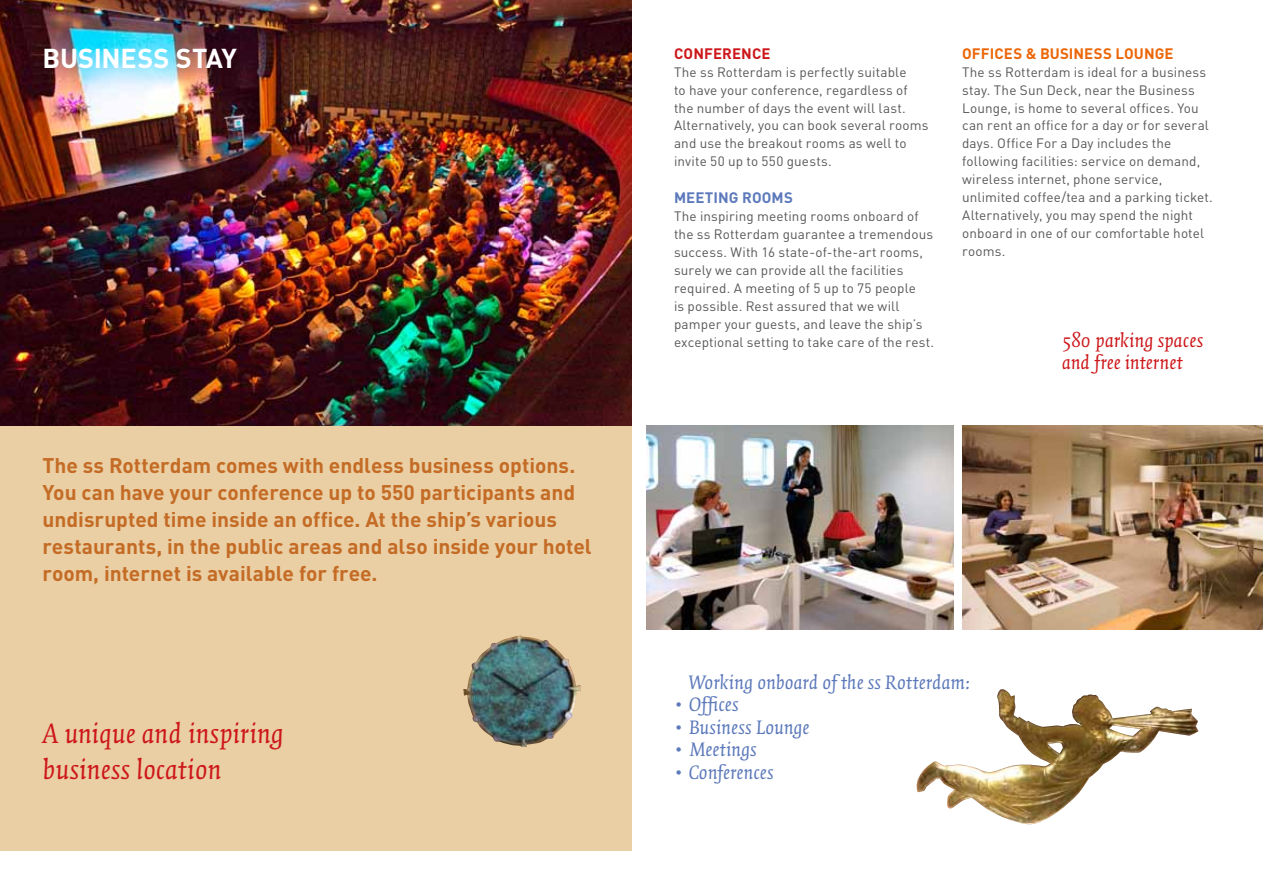
<style>
.page{position:relative;width:1263px;height:893px;background:#fff}
.page>*{position:absolute;margin:0;border:0;box-sizing:border-box;transform-origin:0 0}
.t1{font:italic 30px/36px "Quadraat";color:#cd171a}
.t2{font:700 27px "DIN";color:#fff}
.t3{font:700 21px/27px "DIN";letter-spacing:-.005em;color:#c46b25}
.t4{font:italic 21px "Quadraat";color:#5c79bb}
.t5{font:italic 21px/22.5px "Quadraat";color:#cd171a}
.t6{font:700 15px "DIN";letter-spacing:.01em;color:#ec6608}
.t7{font:700 15px "DIN";color:#5c79bb}
.t8{font:700 15px "DIN";color:#cd171a}
.t9{font:13.5px/18px "DIN";letter-spacing:.01em;color:#575756}
</style>
<div class="page">
<div style="left:0;top:425px;width:631px;height:425px;background:#eacfa4"></div>
<img style="left:0;top:0;width:631px;height:425px">
<img style="left:463px;top:636px;width:118px;height:111px">
<img style="left:646px;top:425px;width:308px;height:204px">
<img style="left:962px;top:425px;width:301px;height:204px">
<img style="left:916px;top:689px;width:282px;height:136px">
<h2 class="t2" style="left:43px;top:40px;width:34px">BUSINESS</h2>
<h2 class="t2" style="left:176px;top:40px;width:62px">STAY</h2>
<p class="t3" style="left:43px;top:451px;width:551px">The ss Rotterdam comes with endless business options.<br>You can have your conference up to 550 participants and undisrupted time inside an office. At the ship’s various restaurants, in the public areas and also inside your hotel room, internet is available for free.</p>
<h1 class="t1" style="left:43px;top:716px;width:243px">A unique and inspiring business location</h1>
<p class="t8" style="left:674px;top:43px;width:21px">CONFEREN</p>
<p class="t8" style="left:752px;top:43px;width:18px">CE</p>
<p class="t9" style="left:674px;top:62px;width:256px">The ss Rotterdam is perfectly suitable<br>to have your conference, regardless of the number of days the event will last.<br>Alternatively, you can book several rooms and use the breakout rooms as well to invite 50 up to 550 guests.</p>
<p class="t7" style="left:674px;top:187px;width:10px">MEETIN</p>
<p class="t7" style="left:729px;top:187px;width:24px">G ROOMS</p>
<p class="t9" style="left:674px;top:206px;width:262px">The inspiring meeting rooms onboard of the ss Rotterdam guarantee a tremendous success. With 16 state-of-the-art rooms, surely we can provide all the facilities required. A meeting of 5 up to 75 people<br>is possible. Rest assured that we will pamper your guests, and leave the ship’s exceptional setting to take care of the rest.</p>
<p class="t6" style="left:962px;top:43px;width:213px">Offices &amp; Business Lounge</p>
<p class="t9" style="left:962px;top:62px;width:252px">The ss Rotterdam is ideal for a business stay. The Sun Deck, near the Business Lounge, is home to several offices. You can rent an office for a day or for several days. Office For a Day includes the following facilities: service on demand, wireless internet, phone service, unlimited coffee/tea and a parking ticket.<br>Alternatively, you may spend the night onboard in one of our comfortable hotel rooms.</p>
<h3 class="t5" style="left:1062px;top:329px;width:143px">580 parking spaces and free internet</h3>
<h3 class="t4" style="left:689px;top:671px;width:283px">Working onboard of the ss Rotterdam:</h3>
<h3 class="t4" style="left:674px;top:693px;width:66px">• Offices</h3>
<h3 class="t4" style="left:674px;top:716px;width:137px">• Business Lounge</h3>
<h3 class="t4" style="left:674px;top:738px;width:84px">• Meetings</h3>
<h3 class="t4" style="left:674px;top:761px;width:101px">• Conferences</h3>
</div>
